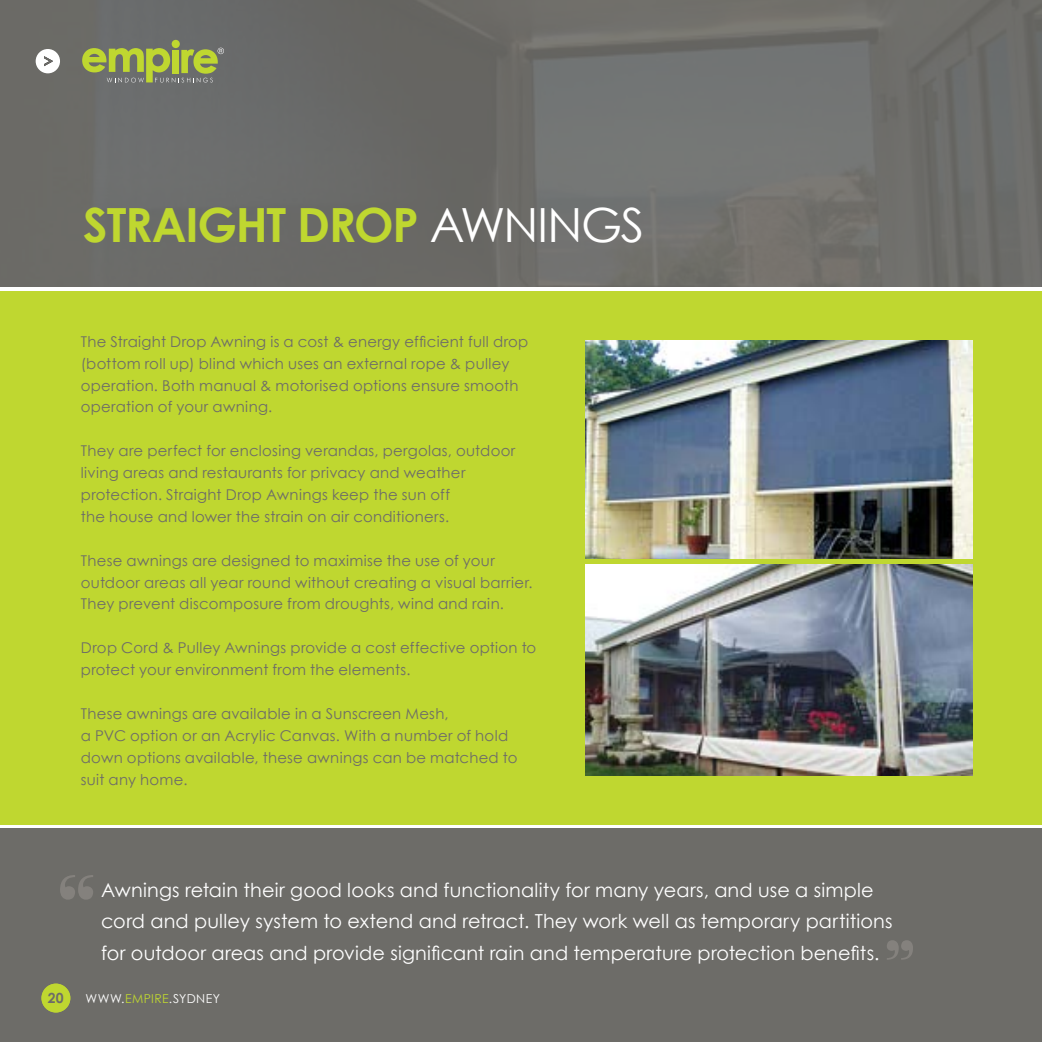
<style>
.page{position:relative;width:1042px;height:1042px;background:#fff}
.page>*{position:absolute;margin:0;border:0;box-sizing:border-box;transform-origin:0 0}
.t1{font:700 47.07px "Century Gothic";letter-spacing:-.03em;color:#bfd730}
.t2{font:19.25px/31.5px "Century Gothic";letter-spacing:.01em;color:#fff}
.t3{font:14.88px/21.9px "Century Gothic";letter-spacing:.02em;color:#6d6c68}
.t4{font:700 14px "Century Gothic";color:#6d6c68}
.t5{font:12.25px "Century Gothic";letter-spacing:.035em;color:#fff}
.s1{font-weight:400;color:#fff}
.s2{color:#bfd730}
</style>
<div class="page">
<div style="left:0;top:0;width:1042px;height:287px;background:#6d6c68"></div>
<div style="left:0;top:291px;width:1042px;height:533px;background:#bfd730"></div>
<div style="left:0;top:828px;width:1042px;height:214px;background:#6d6c68"></div>
<div style="left:36px;top:49px;width:24px;height:24px;background:#fff;border-radius:50%"></div>
<svg style="left:44px;top:56px;width:9px;height:10px"></svg>
<svg style="left:60px;top:875px;width:33px;height:24px"></svg>
<svg style="left:887px;top:940px;width:26px;height:20px"></svg>
<img style="left:585px;top:565px;width:387px;height:211px">
<img style="left:585px;top:341px;width:387px;height:217px">
<svg style="left:82px;top:40px;width:142px;height:43px"></svg>
<div style="left:41px;top:983px;width:29px;height:29px;background:#bfd730;border-radius:50%"></div>
<h1 class="t1" style="left:83px;top:196px;width:562px">STRAIGHT DROP <span class="s1">AWNINGS</span></h1>
<p class="t3" style="left:81px;top:330px;width:449px">The Straight Drop Awning is a cost &amp; energy efficient full drop (bottom roll up) blind which uses an external rope &amp; pulley operation. Both manual &amp; motorised options ensure smooth operation of your awning.</p>
<p class="t3" style="left:81px;top:440px;width:436px">They are perfect for enclosing verandas, pergolas, outdoor living areas and restaurants for privacy and weather protection. Straight Drop Awnings keep the sun off<br>the house and lower the strain on air conditioners.</p>
<p class="t3" style="left:81px;top:549px;width:453px">These awnings are designed to maximise the use of your outdoor areas all year round without creating a visual barrier.<br>They prevent discomposure from droughts, wind and rain.</p>
<p class="t3" style="left:81px;top:636px;width:457px">Drop Cord &amp; Pulley Awnings provide a cost effective option to protect your environment from the elements.</p>
<p class="t3" style="left:81px;top:702px;width:438px">These awnings are available in a Sunscreen Mesh,<br>a PVC option or an Acrylic Canvas. With a number of hold down options available, these awnings can be matched to suit any home.</p>
<p class="t2" style="left:101px;top:873px;width:793px">Awnings retain their good looks and functionality for many years, and use a simple cord and pulley system to extend and retract. They work well as temporary partitions for outdoor areas and provide significant rain and temperature protection benefits.</p>
<p class="t4" style="left:48px;top:989px;width:17px">20</p>
<p class="t5" style="left:86px;top:991px;width:13px">www</p>
<p class="t5" style="left:121px;top:991px;width:100px">.<span class="s2">empire</span>.sydn ey</p>
</div>
